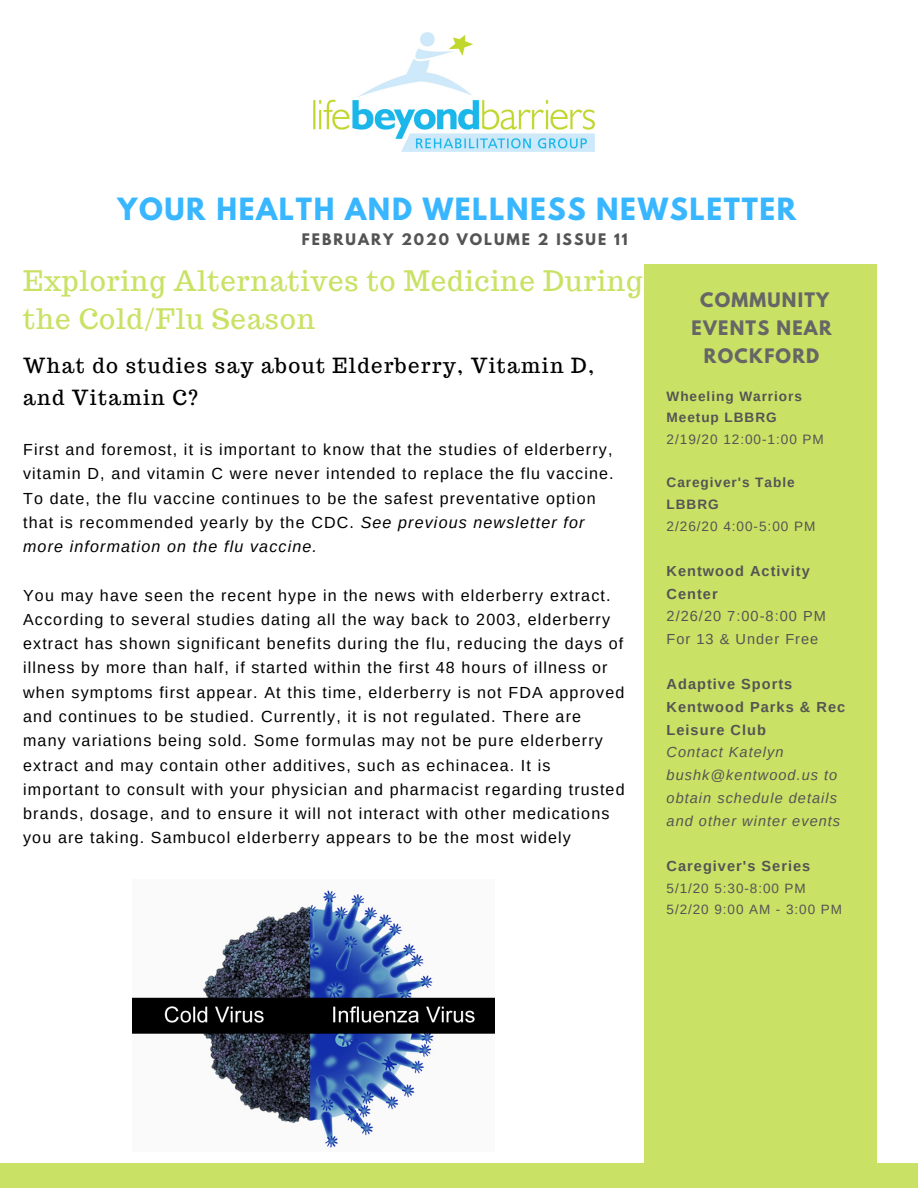
<style>
.page{position:relative;width:918px;height:1188px;background:#fff}
.page>*{position:absolute;margin:0;border:0;box-sizing:border-box;transform-origin:0 0}
.t1{font:27.75px/38.2px "Trocchi";letter-spacing:.03em;color:#c9e265}
.t2{font:700 27.15px "League Spartan";letter-spacing:.06em;color:#38b6ff}
.t3{font:20.4px/32px "Trocchi";letter-spacing:.07em;color:#000}
.t4{font:700 17.7px/27.9px "League Spartan";letter-spacing:.07em;color:#666;text-align:center}
.t5{font:16.05px/24.3px "Arimo";letter-spacing:.07em;color:#000}
.t6{font:700 14.55px/22.6px "Arimo";letter-spacing:.07em;color:#545454}
.t7{font:italic 14.55px/22.6px "Arimo";letter-spacing:.07em;color:#545454}
.t8{font:14.55px/22.6px "Arimo";letter-spacing:.07em;color:#545454}
.t9{font:700 14.1px "League Spartan";letter-spacing:.14em;color:#545454}
.t10{font:700 13.65px/21.6px "Arimo";letter-spacing:.07em;color:#545454}
.t11{font:13.65px "Arimo";letter-spacing:.07em;color:#545454}
.t12{font:13.5px/21.6px "Arimo";letter-spacing:.07em;color:#545454}
.s1{font-style:italic}
</style>
<div class="page">
<img style="left:314px;top:32px;width:281px;height:119px">
<div style="left:644px;top:264px;width:232px;height:905px;background:#c9e265"></div>
<div style="left:0;top:1163px;width:918px;height:25px;background:#c9e265"></div>
<img style="left:133px;top:890px;width:362px;height:259px">
<h2 class="t2" style="left:117px;top:196px;width:680px">YOUR HEALTH AND WELLNESS NEWSLETTER</h2>
<p class="t9" style="left:302px;top:232px;width:327px">FEBRUARY 2020 VOLUME 2 ISSUE 11</p>
<h1 class="t1" style="left:23px;top:261px;width:621px">Exploring Alternatives to Medicine During the Cold/Flu Season</h1>
<p class="t3" style="left:23px;top:349px;width:573px">What do studies say about Elderberry, Vitamin D, and Vitamin C?</p>
<p class="t5" style="left:23px;top:437px;width:592px">First and foremost, it is important to know that the studies of elderberry, vitamin D, and vitamin C were never intended to replace the flu vaccine.<br>To date, the flu vaccine continues to be the safest preventative option that is recommended yearly by the CDC. <span class="s1">See previous newsletter for more information on the flu vaccine.</span></p>
<p class="t5" style="left:23px;top:583px;width:603px">You may have seen the recent hype in the news with elderberry extract.<br>According to several studies dating all the way back to 2003, elderberry extract has shown significant benefits during the flu, reducing the days of illness by more than half, if started within the first 48 hours of illness or when symptoms first appear. At this time, elderberry is not FDA approved and continues to be studied. Currently, it is not regulated. There are many variations being sold. Some formulas may not be pure elderberry extract and may contain other additives, such as echinacea. It is important to consult with your physician and pharmacist regarding trusted brands, dosage, and to ensure it will not interact with other medications you are taking. Sambucol elderberry appears to be the most widely</p>
<p class="t4" style="left:692px;top:288px;width:142px">COMMUNITY<br>EVENTS NEAR<br>ROCKFORD</p>
<p class="t10" style="left:667px;top:385px;width:137px">Wheeling Warriors<br>Meetup LBBRG</p>
<p class="t11" style="left:667px;top:432px;width:159px">2/19/20 12:00-1:00 PM</p>
<p class="t10" style="left:667px;top:472px;width:130px">Caregiver's Table<br>LBBRG</p>
<p class="t11" style="left:667px;top:518px;width:150px">2/26/20 4:00-5:00 PM</p>
<p class="t6" style="left:667px;top:560px;width:145px">Kentwood Activity<br>Center</p>
<p class="t8" style="left:667px;top:605px;width:161px">2/26/20 7:00-8:00 PM<br>For 13 &amp; Under Free</p>
<p class="t6" style="left:667px;top:673px;width:180px">Adaptive Sports<br>Kentwood Parks &amp; Rec<br>Leisure Club</p>
<p class="t7" style="left:667px;top:741px;width:175px">Contact Katelyn bushk@kentwood.us to obtain schedule details and other winter events</p>
<p class="t6" style="left:667px;top:855px;width:145px">Caregiver's Series</p>
<p class="t12" style="left:667px;top:877px;width:177px">5/1/20 5:30-8:00 PM<br>5/2/20 9:00 AM - 3:00 PM</p>
</div>
